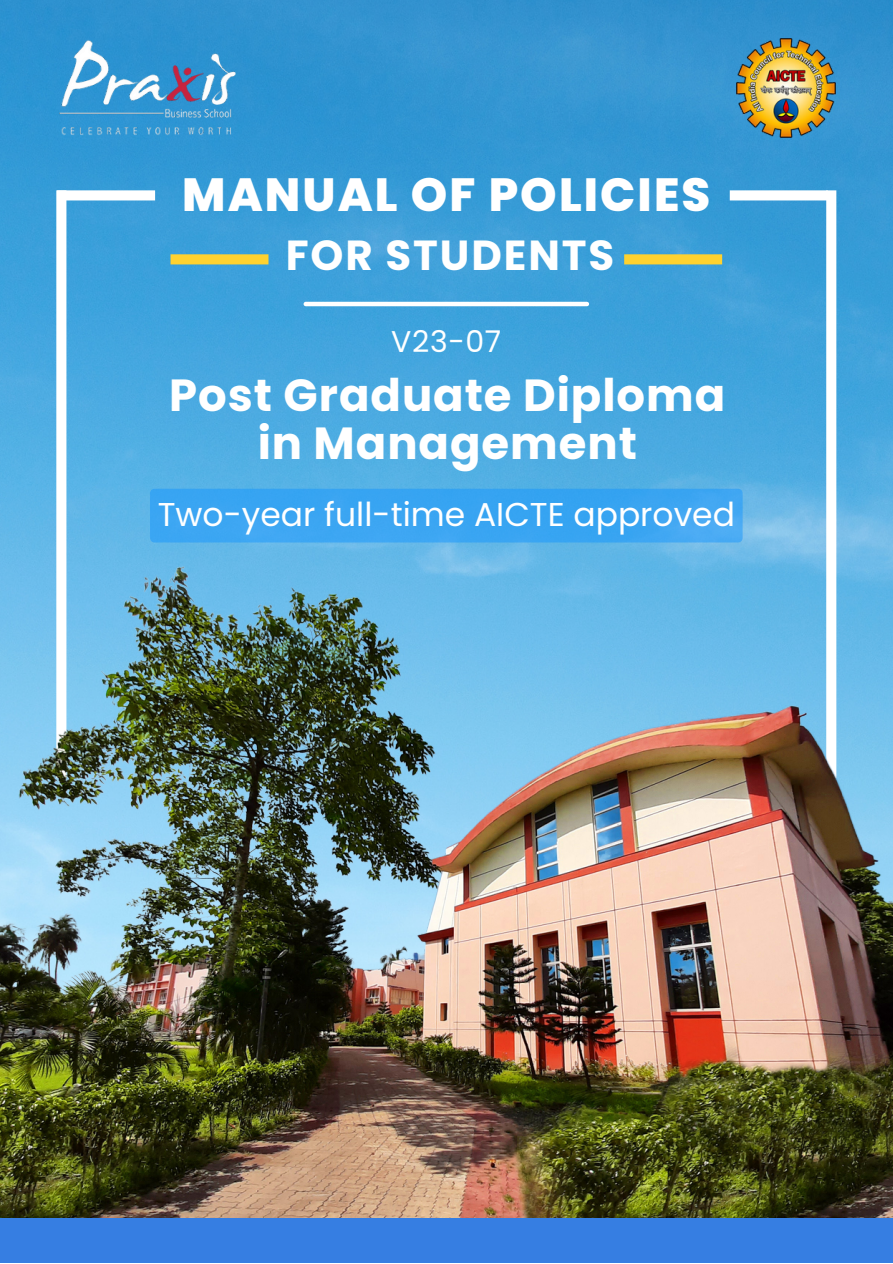
<style>
.page{position:relative;width:893px;height:1264px;background:#fff}
.page>*{position:absolute;margin:0;border:0;box-sizing:border-box;transform-origin:0 0}
.t1{font:800 46.5px "Poppins";letter-spacing:.045em;color:#fff}
.t2{font:700 45px "Poppins";letter-spacing:.02em;color:#fff}
.t3{font:700 42px "Poppins";letter-spacing:.045em;color:#fff}
.t4{font:33px "Poppins";color:#fff}
.t5{font:30px "Poppins";color:#fff}
</style>
<div class="page">
<img style="left:0;top:0;width:892px;height:561px">
<img style="left:736px;top:38px;width:99px;height:99px">
<div style="left:729px;top:190px;width:98px;height:10px;background:#fff"></div>
<div style="left:826px;top:190px;width:10px;height:588px;background:#fff"></div>
<div style="left:57px;top:190px;width:98px;height:10px;background:#fff"></div>
<div style="left:56px;top:190px;width:10px;height:588px;background:#fff"></div>
<img style="left:0;top:561px;width:892px;height:657px">
<div style="left:0;top:1218px;width:892px;height:44px;background:#367ee2"></div>
<div style="left:624px;top:254px;width:98px;height:10px;background:#ffd230"></div>
<div style="left:170px;top:254px;width:98px;height:10px;background:#ffd230"></div>
<hr style="left:306px;top:302px;width:281px;height:4px;background:#fff">
<img style="left:57px;top:37px;width:182px;height:100px">
<svg style="left:150px;top:488px;width:592px;height:54px"></svg>
<p class="t1" style="left:182px;top:162px;width:529px">MANUAL OF POLICIES</p>
<p class="t3" style="left:286px;top:226px;width:330px">FOR STUDENTS</p>
<p class="t5" style="left:391px;top:320px;width:111px">V23-07</p>
<p class="t2" style="left:169px;top:364px;width:557px">Post Graduate Diploma</p>
<p class="t2" style="left:258px;top:411px;width:381px">in Management</p>
<p class="t4" style="left:158px;top:491px;width:578px">Two-year full-time AICTE approved</p>
</div>
